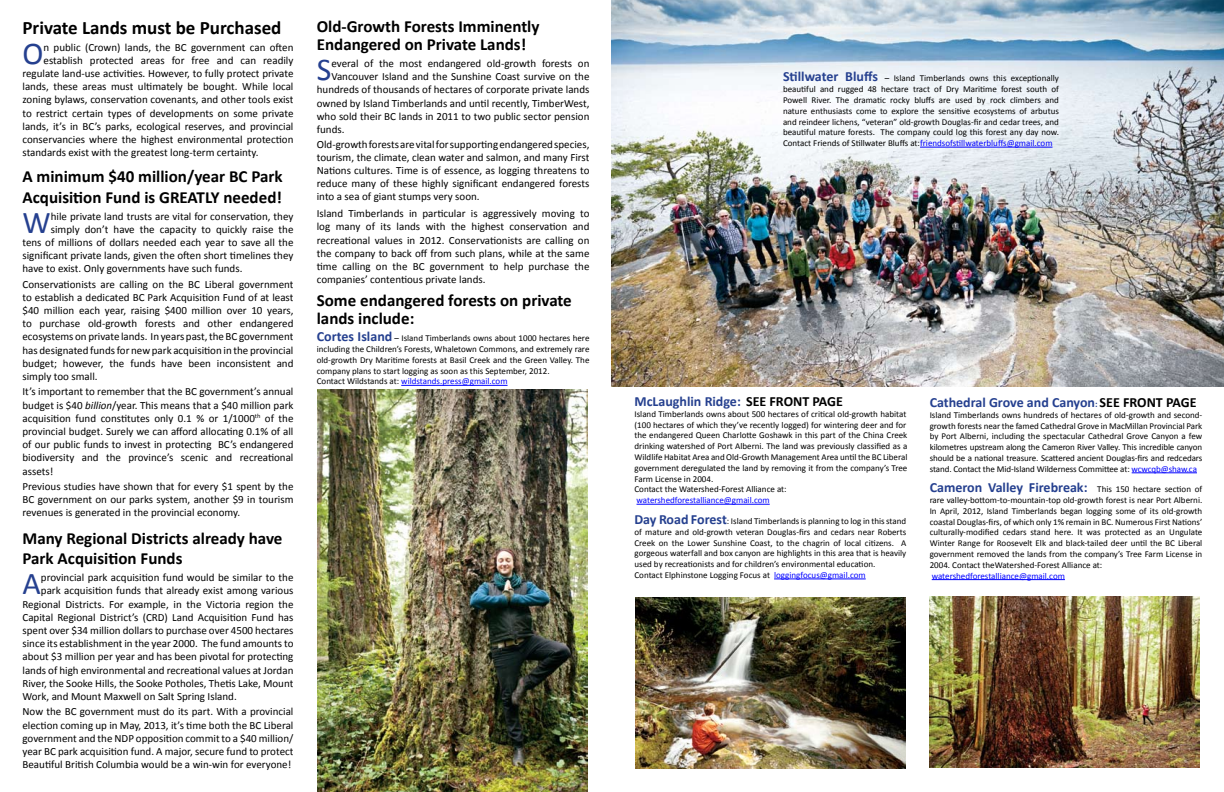
<style>
.page{position:relative;width:1224px;height:792px;background:#fff}
.page>*{position:absolute;margin:0;border:0;box-sizing:border-box;transform-origin:0 0}
.t1{font:31.8px "Calibri";color:#25408f}
.t2{font:700 19px "Calibri";color:#000}
.t3{font:700 17px/18px "Calibri";color:#000}
.t4{font:700 14px "Calibri";color:#25408f}
.t5{font:11px/13.2px "Calibri";color:#000;text-align:justify}
.t6{font:9px/10.8px "Calibri";color:#000}
.t7{font:9px "Calibri";color:#00f}
.s1{font-style:italic}
.s2{font-weight:700;font-size:14px;color:#25408f}
.s3{color:#00f}
.s4{color:#000}
.s5{font-size:9px}
.s6{font-weight:400;font-size:9px;color:#000}
</style>
<div class="page">
<img style="left:611px;top:0;width:613px;height:387px">
<hr style="left:401px;top:385px;width:107px;height:1px;background:#00f">
<hr style="left:1132px;top:473px;width:65px;height:1px;background:#00f">
<hr style="left:932px;top:579px;width:133px;height:1px;background:#00f">
<hr style="left:920px;top:147px;width:133px;height:1px;background:#00f">
<img style="left:635px;top:598px;width:270px;height:171px">
<hr style="left:774px;top:579px;width:92px;height:1px;background:#00f">
<hr style="left:637px;top:504px;width:133px;height:1px;background:#00f">
<img style="left:930px;top:597px;width:270px;height:171px">
<img style="left:318px;top:389px;width:270px;height:403px">
<h2 class="t2" style="left:22px;top:15px;width:260px">Private Lands must be Purchased</h2>
<h1 class="t1" style="left:22px;top:33px;width:23px">O</h1>
<p class="t5" style="left:44px;top:40px;width:251px">n public (Crown) lands, the BC government can often</p>
<p class="t5" style="left:44px;top:54px;width:251px">establish protected areas for free and can readily</p>
<p class="t5" style="left:22px;top:67px;width:273px">regulate land-use activities. However, to fully protect private</p>
<p class="t5" style="left:22px;top:80px;width:272px">lands, these areas must ultimately be bought. While local</p>
<p class="t5" style="left:22px;top:93px;width:272px">zoning bylaws, conservation covenants, and other tools exist</p>
<p class="t5" style="left:22px;top:106px;width:272px">to restrict certain types of developments on some private</p>
<p class="t5" style="left:22px;top:120px;width:272px">lands, it’s in BC’s parks, ecological reserves, and provincial</p>
<p class="t5" style="left:22px;top:133px;width:272px">conservancies where the highest environmental protection</p>
<p class="t5" style="left:22px;top:146px;width:238px">standards exist with the greatest long-term certainty.</p>
<h3 class="t3" style="left:22px;top:166px;width:262px;line-height:20.4px">A minimum $40 million/year BC Park<br>Acquisition Fund is GREATLY needed!</h3>
<h1 class="t1" style="left:22px;top:202px;width:30px">W</h1>
<p class="t5" style="left:51px;top:209px;width:244px">hile private land trusts are vital for conservation, they</p>
<p class="t5" style="left:51px;top:222px;width:244px">simply don’t have the capacity to quickly raise the</p>
<p class="t5" style="left:23px;top:236px;width:272px">tens of millions of dollars needed each year to save all the</p>
<p class="t5" style="left:23px;top:249px;width:272px">significant private lands, given the often short timelines they</p>
<p class="t5" style="left:23px;top:262px;width:221px">have to exist. Only governments have such funds.</p>
<p class="t5" style="left:23px;top:277px;width:273px">Conservationists are calling on the BC Liberal government to establish a dedicated BC Park Acquisition Fund of at least $40 million each year, raising $400 million over 10 years, to purchase old-growth forests and other endangered ecosystems on private lands. In years past, the BC government has designated funds for new park acquisition in the provincial budget; however, the funds have been inconsistent and simply too small.</p>
<p class="t5" style="left:23px;top:385px;width:273px">It’s important to remember that the BC government’s annual budget is $40 <span class="s1">billion</span>/year. This means that a $40 million park acquisition fund constitutes only 0.1 % or 1/1000<sup>th</sup> of the provincial budget. Surely we can afford allocating 0.1% of all of our public funds to invest in protecting BC’s endangered biodiversity and the province’s scenic and recreational assets!</p>
<p class="t5" style="left:23px;top:480px;width:272px">Previous studies have shown that for every $1 spent by the BC government on our parks system, another $9 in tourism revenues is generated in the provincial economy.</p>
<h3 class="t3" style="left:22px;top:528px;width:262px;line-height:20.4px">Many Regional Districts already have<br>Park Acquisition Funds</h3>
<h1 class="t1" style="left:22px;top:564px;width:20px">A</h1>
<p class="t5" style="left:41px;top:571px;width:254px">provincial park acquisition fund would be similar to the</p>
<p class="t5" style="left:41px;top:584px;width:254px">park acquisition funds that already exist among various</p>
<p class="t5" style="left:23px;top:597px;width:272px">Regional Districts. For example, in the Victoria region the</p>
<p class="t5" style="left:23px;top:611px;width:272px">Capital Regional District’s (CRD) Land Acquisition Fund has</p>
<p class="t5" style="left:23px;top:624px;width:272px">spent over $34 million dollars to purchase over 4500 hectares</p>
<p class="t5" style="left:23px;top:637px;width:272px">since its establishment in the year 2000. The fund amounts to</p>
<p class="t5" style="left:23px;top:650px;width:272px">about $3 million per year and has been pivotal for protecting</p>
<p class="t5" style="left:23px;top:663px;width:272px">lands of high environmental and recreational values at Jordan</p>
<p class="t5" style="left:23px;top:677px;width:272px">River, the Sooke Hills, the Sooke Potholes, Thetis Lake, Mount</p>
<p class="t5" style="left:23px;top:690px;width:216px">Work, and Mount Maxwell on Salt Spring Island.</p>
<p class="t5" style="left:23px;top:705px;width:272px">Now the BC government must do its part. With a provincial election coming up in May, 2013, it’s time both the BC Liberal government and the NDP opposition commit to a $40 million/ year BC park acquisition fund. A major, secure fund to protect Beautiful British Columbia would be a win-win for everyone!</p>
<h3 class="t3" style="left:317px;top:18px;width:224px">Old-Growth Forests Imminently<br>Endangered on Private Lands!</h3>
<h1 class="t1" style="left:317px;top:50px;width:16px">S</h1>
<p class="t5" style="left:331px;top:57px;width:260px">everal of the most endangered old-growth forests on</p>
<p class="t5" style="left:331px;top:70px;width:260px">Vancouver Island and the Sunshine Coast survive on the</p>
<p class="t5" style="left:317px;top:83px;width:274px">hundreds of thousands of hectares of corporate private lands</p>
<p class="t5" style="left:317px;top:96px;width:274px">owned by Island Timberlands and until recently, TimberWest,</p>
<p class="t5" style="left:317px;top:110px;width:274px">who sold their BC lands in 2011 to two public sector pension</p>
<p class="t5" style="left:317px;top:123px;width:29px">funds.</p>
<p class="t5" style="left:317px;top:137px;width:274px">Old-growth forests are vital for supporting endangered species, tourism, the climate, clean water and salmon, and many First Nations cultures. Time is of essence, as logging threatens to reduce many of these highly significant endangered forests into a sea of giant stumps very soon.</p>
<p class="t5" style="left:317px;top:207px;width:274px">Island Timberlands in particular is aggressively moving to log many of its lands with the highest conservation and recreational values in 2012. Conservationists are calling on the company to back off from such plans, while at the same time calling on the BC government to help purchase the companies’ contentious private lands.</p>
<h3 class="t3" style="left:317px;top:292px;width:256px">Some endangered forests on private lands include:</h3>
<p class="t6" style="left:317px;top:333px;width:274px"><span class="s2">Cortes Island</span> – Island Timberlands owns about 1000 hectares here including the Children’s Forests, Whaletown Commons, and extremely rare old-growth Dry Maritime forests at Basil Creek and the Green Valley. The company plans to start logging as soon as this September, 2012.<br>Contact Wildstands at: <span class="s3">wildstands.press@gmail.com</span></p>
<p class="t6" style="left:783px;top:73px;width:277px;text-align:justify"><span class="s2">Stillwater Bluffs</span> – Island Timberlands owns this exceptionally beautiful and rugged 48 hectare tract of Dry Maritime forest south of Powell River. The dramatic rocky bluffs are used by rock climbers and nature enthusiasts come to explore the sensitive ecosystems of arbutus and reindeer lichens, “veteran” old-growth Douglas-fir and cedar trees, and beautiful mature forests. The company could log this forest any day now.<br>Contact Friends of Stillwater Bluffs at:<span class="s3">friendsofstillwaterbluffs@gmail.com</span></p>
<p class="t4" style="left:634px;top:392px;width:210px">McLaughlin Ridge: <span class="s4">SEE FRONT PAGE</span></p>
<p class="t6" style="left:634px;top:408px;width:274px">Island Timberlands owns about 500 hectares of critical old-growth habitat (100 hectares of which they’ve recently logged) for wintering deer and for the endangered Queen Charlotte Goshawk in this part of the China Creek drinking watershed of Port Alberni. The land was previously classified as a Wildlife Habitat Area and Old-Growth Management Area until the BC Liberal government deregulated the land by removing it from the company’s Tree Farm License in 2004.<br>Contact the Watershed-Forest Alliance at:</p>
<p class="t7" style="left:637px;top:495px;width:135px">watershedforestalliance@gmail.com</p>
<p class="t6" style="left:634px;top:516px;width:273px"><span class="s2">Day Road Forest</span>: Island Timberlands is planning to log in this stand of mature and old-growth veteran Douglas-firs and cedars near Roberts Creek on the Lower Sunshine Coast, to the chagrin of local citizens. A gorgeous waterfall and box canyon are highlights in this area that is heavily used by recreationists and for children’s environmental education.<br>Contact Elphinstone Logging Focus at <span class="s3">loggingfocus@gmail.com</span></p>
<p class="t4" style="left:930px;top:393px;width:268px">Cathedral Grove and Canyon<span class="s5">:</span> <span class="s4">SEE FRONT PAGE</span></p>
<p class="t6" style="left:930px;top:409px;width:274px;text-align:justify">Island Timberlands owns hundreds of hectares of old-growth and second&shy;growth forests near the famed Cathedral Grove in MacMillan Provincial Park by Port Alberni, including the spectacular Cathedral Grove Canyon a few kilometres upstream along the Cameron River Valley. This incredible canyon should be a national treasure. Scattered ancient Douglas-firs and redcedars stand. Contact the Mid-Island Wilderness Committee at: <span class="s3">wcwcqb@shaw.ca</span></p>
<p class="t4" style="left:930px;top:479px;width:274px">Cameron Valley Firebreak: <span class="s6">This 150 hectare section of</span></p>
<p class="t6" style="left:930px;top:495px;width:274px;text-align:justify">rare valley-bottom-to-mountain-top old-growth forest is near Port Alberni.<br>In April, 2012, Island Timberlands began logging some of its old-growth coastal Douglas-firs, of which only 1% remain in BC. Numerous First Nations’ culturally-modified cedars stand here. It was protected as an Ungulate Winter Range for Roosevelt Elk and black-tailed deer until the BC Liberal government removed the lands from the company’s Tree Farm License in 2004. Contact theWatershed-Forest Alliance at:</p>
<p class="t7" style="left:932px;top:570px;width:135px">watershedforestalliance@gmail.com</p>
</div>
